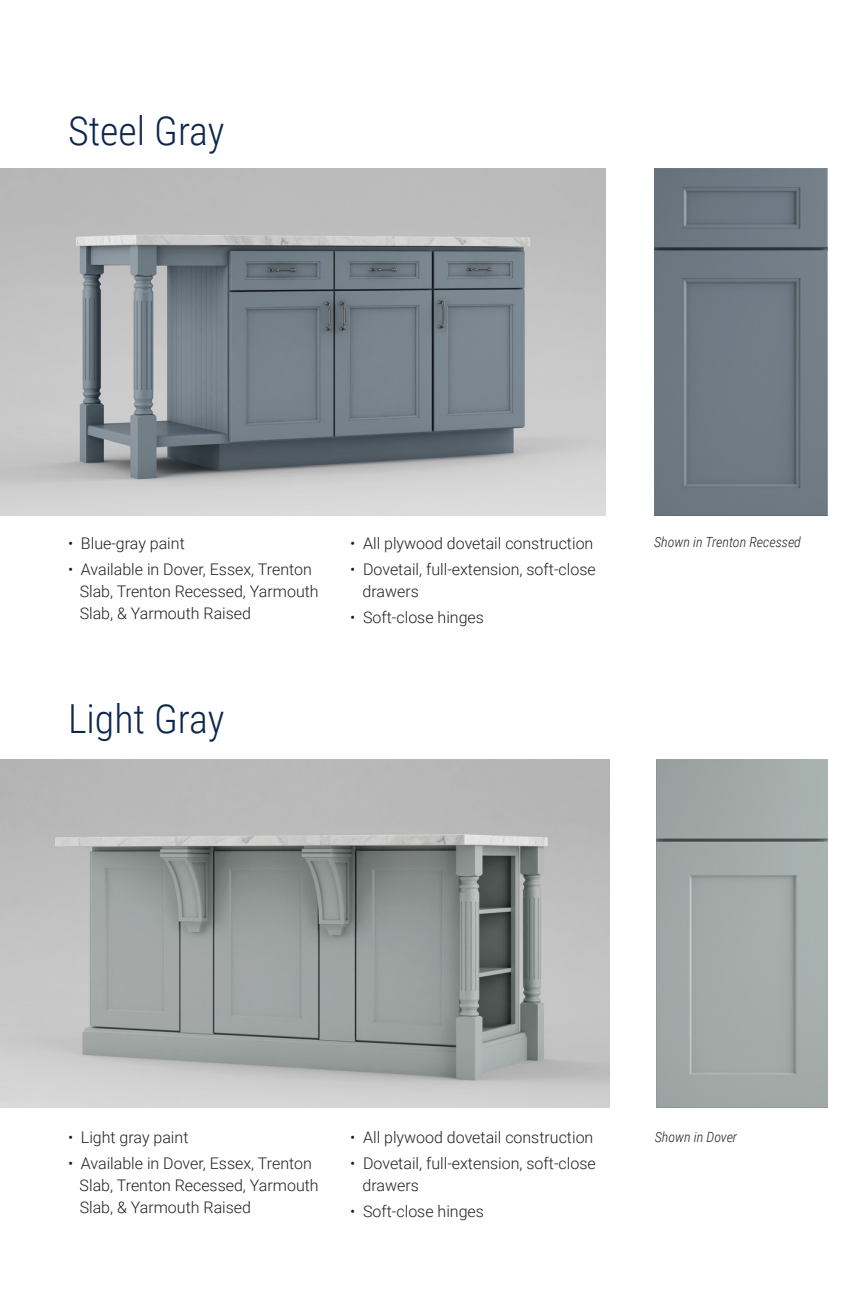
<style>
.page{position:relative;width:864px;height:1296px;background:#fff}
.page>*{position:absolute;margin:0;border:0;box-sizing:border-box;transform-origin:0 0}
.t1{font:300 40px "Roboto Condensed";color:#0e274a}
.t2{font:300 16px/22px "Roboto";color:#231f20}
.t3{font:italic 300 14px "Roboto Condensed";color:#231f20}
</style>
<div class="page">
<img style="left:1px;top:168px;width:604px;height:348px">
<img style="left:1px;top:760px;width:608px;height:347px">
<img style="left:657px;top:760px;width:171px;height:347px">
<img style="left:655px;top:168px;width:173px;height:348px">
<p class="t1" style="left:68px;top:102px;width:158px">Steel Gray</p>
<p class="t2" style="left:68px;top:532px;width:118px">• Blue-gray paint</p>
<p class="t2" style="left:80px;top:558px;width:241px;text-indent:-12px">• Available in Dover, Essex, Trenton<br>Slab, Trenton Recessed, Yarmouth<br>Slab, &amp; Yarmouth Raised</p>
<p class="t1" style="left:68px;top:691px;width:158px">Light Gray</p>
<p class="t2" style="left:350px;top:532px;width:245px">• All plywood dovetail construction</p>
<p class="t3" style="left:654px;top:533px;width:148px">Shown in Trenton Recessed</p>
<p class="t2" style="left:350px;top:558px;width:247px">• Dovetail, full-extension, soft-close</p>
<p class="t2" style="left:362px;top:580px;width:58px">drawers</p>
<p class="t2" style="left:350px;top:606px;width:135px">• Soft-close hinges</p>
<p class="t2" style="left:68px;top:1125px;width:122px">• Light gray paint</p>
<p class="t2" style="left:80px;top:1151px;width:241px;text-indent:-12px">• Available in Dover, Essex, Trenton<br>Slab, Trenton Recessed, Yarmouth<br>Slab, &amp; Yarmouth Raised</p>
<p class="t2" style="left:350px;top:1126px;width:245px">• All plywood dovetail construction</p>
<p class="t2" style="left:350px;top:1152px;width:247px">• Dovetail, full-extension, soft-close</p>
<p class="t2" style="left:362px;top:1174px;width:58px">drawers</p>
<p class="t2" style="left:350px;top:1200px;width:135px">• Soft-close hinges</p>
<p class="t3" style="left:655px;top:1127px;width:84px">Shown in Dover</p>
</div>
